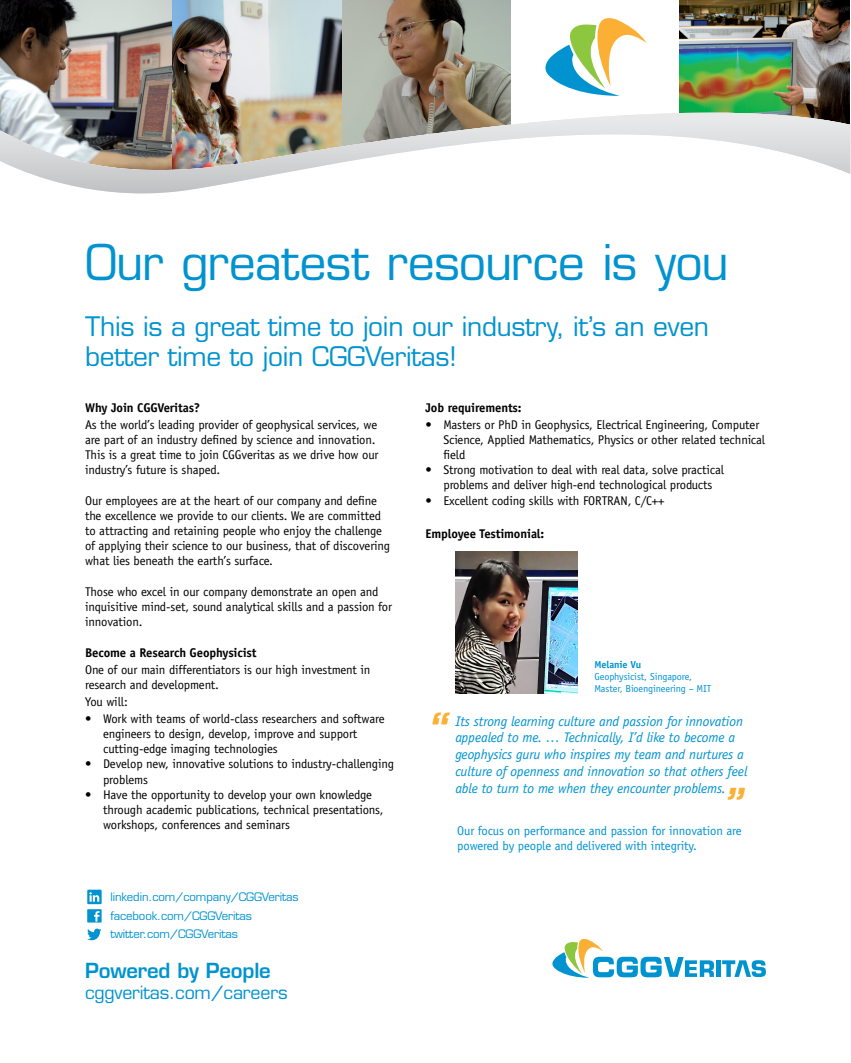
<style>
.page{position:relative;width:851px;height:1063px;background:#fff}
.page>*{position:absolute;margin:0;border:0;box-sizing:border-box;transform-origin:0 0}
.t1{font:48px "Eurostile LT Std";letter-spacing:-.02em;color:#0093d0}
.t2{font:italic 600 45.6px "Eurostile LT Std";color:#fbaf34}
.t3{font:26.25px/30px "Eurostile LT Std";letter-spacing:-.01em;color:#0093d0}
.t4{font:600 20.25px "Eurostile LT Std";letter-spacing:-.01em;color:#0093d0}
.t5{font:17.77px "Eurostile LT Std";letter-spacing:-.01em;color:#0093d0}
.t6{font:italic 13.95px/16.7px "Officina Sans Std";letter-spacing:-.01em;color:#0093d0}
.t7{font:12.67px/15.2px "Officina Sans Std";letter-spacing:-.01em;color:#000}
.t8{font:12.67px/15.2px "Officina Sans Std";letter-spacing:-.01em;color:#0093d0}
.t9{font:700 12.67px "Officina Sans Std";letter-spacing:-.01em;color:#000}
.t10{font:11.4px "Eurostile LT Std";letter-spacing:-.01em;color:#0093d0}
.t11{font:10.12px/12.1px "Officina Sans Std";letter-spacing:-.01em;color:#0093d0}
.t12{font:700 10.12px "Officina Sans Std";letter-spacing:-.01em;color:#0093d0}
</style>
<div class="page">
<img style="left:342px;top:0;width:168px;height:89px">
<svg style="left:545px;top:18px;width:101px;height:71px"></svg>
<img style="left:0;top:0;width:342px;height:89px">
<img style="left:679px;top:0;width:170px;height:89px">
<img style="left:0;top:89px;width:850px;height:105px">
<svg style="left:0;top:113px;width:849px;height:80px"></svg>
<svg style="left:552px;top:938px;width:162px;height:40px"></svg>
<hr style="left:716px;top:960px;width:4px;height:17px;background:#0093d0">
<svg style="left:722px;top:960px;width:43px;height:17px"></svg>
<img style="left:455px;top:551px;width:122px;height:143px">
<svg style="left:87px;top:890px;width:15px;height:14px"></svg>
<svg style="left:87px;top:929px;width:14px;height:11px"></svg>
<div style="left:87px;top:909px;width:15px;height:14px;background:#0093d0"></div>
<svg style="left:94px;top:911px;width:5px;height:11px"></svg>
<h1 class="t1" style="left:85px;top:234px;width:645px">Our greatest resource is you</h1>
<h3 class="t3" style="left:85px;top:312px;width:625px">This is a great time to join our industry, it’s an even better time to join CGGVeritas!</h3>
<p class="t9" style="left:85px;top:399px;width:117px">Why Join CGGVeritas?</p>
<p class="t7" style="left:85px;top:417px;width:295px">As the world’s leading provider of geophysical services, we are part of an industry defined by science and innovation.<br>This is a great time to join CGGveritas as we drive how our industry’s future is shaped.</p>
<p class="t7" style="left:85px;top:493px;width:306px">Our employees are at the heart of our company and define the excellence we provide to our clients. We are committed to attracting and retaining people who enjoy the challenge of applying their science to our business, that of discovering what lies beneath the earth’s surface.</p>
<p class="t7" style="left:85px;top:584px;width:308px">Those who excel in our company demonstrate an open and inquisitive mind-set, sound analytical skills and a passion for innovation.</p>
<p class="t9" style="left:85px;top:644px;width:173px">Become a Research Geophysicist</p>
<p class="t7" style="left:85px;top:662px;width:287px">One of our main differentiators is our high investment in research and development.</p>
<p class="t7" style="left:85px;top:694px;width:44px">You will:</p>
<p class="t7" style="left:103px;top:711px;width:283px;text-indent:-18px">• Work with teams of world-class researchers and software engineers to design, develop, improve and support cutting-edge imaging technologies</p>
<p class="t7" style="left:103px;top:757px;width:292px;text-indent:-18px">• Develop new, innovative solutions to industry-challenging problems</p>
<p class="t7" style="left:103px;top:787px;width:282px;text-indent:-18px">• Have the opportunity to develop your own knowledge through academic publications, technical presentations, workshops, conferences and seminars</p>
<p class="t10" style="left:110px;top:890px;width:190px">linkedin.com/company/CGGVeritas</p>
<p class="t10" style="left:110px;top:927px;width:129px">twitter.com/CGGVeritas</p>
<p class="t10" style="left:110px;top:909px;width:143px">facebook.com/CGGVeritas</p>
<h3 class="t4" style="left:85px;top:958px;width:187px">Powered by People</h3>
<h3 class="t5" style="left:85px;top:982px;width:204px">cggveritas.com/careers</h3>
<p class="t9" style="left:425px;top:399px;width:98px">Job requirements:</p>
<p class="t7" style="left:443px;top:417px;width:323px;text-indent:-18px">• Masters or PhD in Geophysics, Electrical Engineering, Computer<br>Science, Applied Mathematics, Physics or other related technical field</p>
<p class="t7" style="left:425px;top:462px;width:300px;text-align:center">• Strong motivation to deal with real data, solve practical problems and deliver high-end technological products</p>
<p class="t7" style="left:425px;top:493px;width:240px">• Excellent coding skills with FORTRAN, C/C++</p>
<p class="t9" style="left:425px;top:526px;width:120px">Employee Testimonial:</p>
<p class="t12" style="left:594px;top:658px;width:48px">Melanie Vu</p>
<p class="t11" style="left:594px;top:671px;width:118px">Geophysicist, Singapore,<br>Master, Bioengineering – MIT</p>
<h2 class="t2" style="left:425px;top:702px;width:21px">“</h2>
<p class="t6" style="left:455px;top:713px;width:293px">Its strong learning culture and passion for innovation appealed to me. … Technically, I’d like to become a geophysics guru who inspires my team and nurtures a culture of openness and innovation so that others feel able to turn to me when they encounter problems.</p>
<h2 class="t2" style="left:720px;top:777px;width:21px">”</h2>
<p class="t8" style="left:457px;top:823px;width:286px">Our focus on performance and passion for innovation are powered by people and delivered with integrity.</p>
</div>
